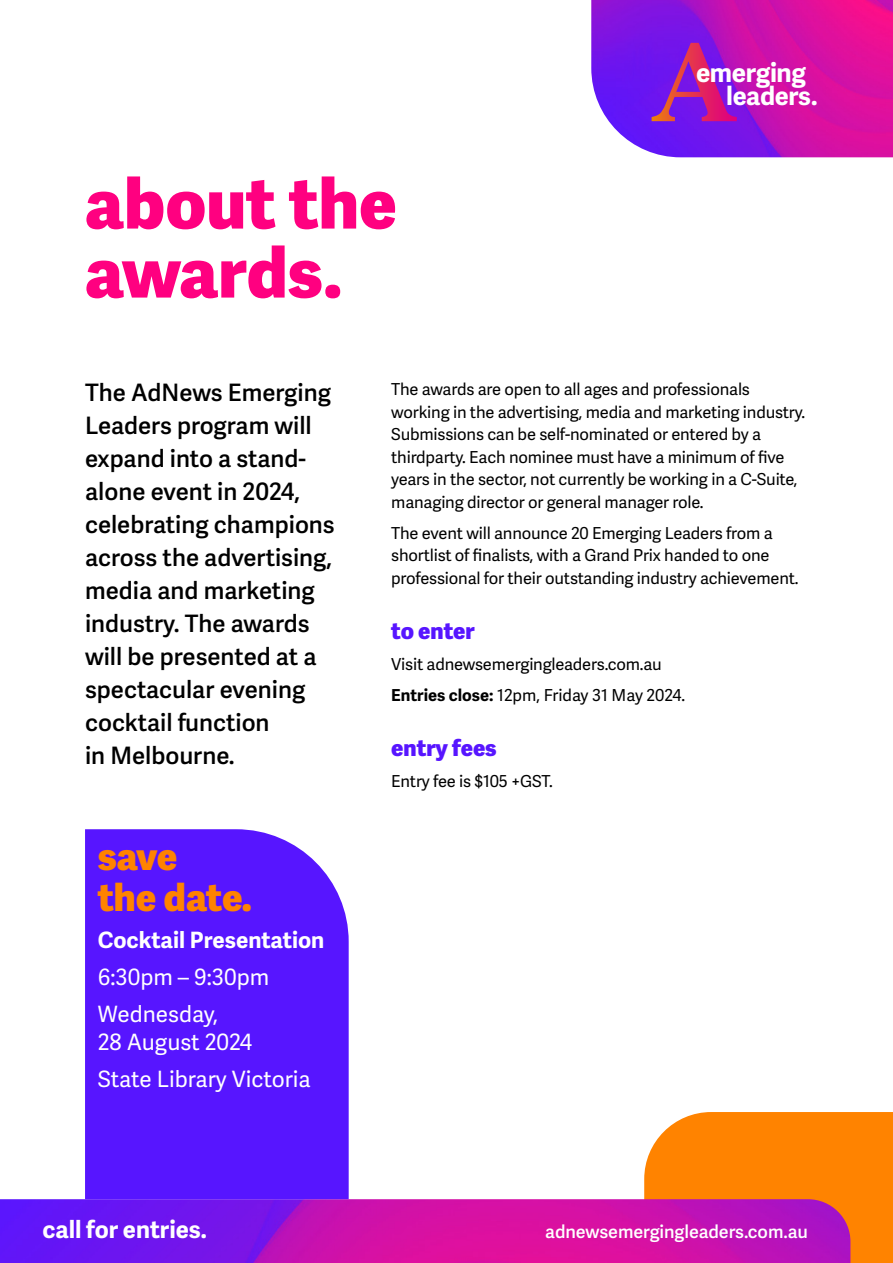
<style>
.page{position:relative;width:893px;height:1263px;background:#fff}
.page>*{position:absolute;margin:0;border:0;box-sizing:border-box;transform-origin:0 0}
.t1{font:800 69px/69px "Adelle Sans";color:#ff0080}
.t2{font:800 37.5px/40.5px "Adelle Sans";letter-spacing:-.005em;color:#ff8300}
.t3{font:700 26.1px "Adelle Sans";letter-spacing:-.015em;color:#fff}
.t4{font:700 25.65px "Adelle Sans";letter-spacing:-.015em;color:#fff}
.t5{font:600 24px/33px "Adelle Sans";color:#000}
.t6{font:700 24px "Adelle Sans";color:#fff}
.t7{font:22.5px/37px "Adelle Sans";color:#fff}
.t8{font:700 22.5px "Adelle Sans";color:#fff}
.t9{font:800 22.5px "Adelle Sans";color:#5715ff}
.t10{font:600 18px "Adelle Sans";letter-spacing:-.005em;color:#fff}
.t11{font:16.5px/22.5px "Adelle Sans";letter-spacing:-.01em;color:#000}
.s1{font-weight:700}
</style>
<div class="page">
<div style="left:644px;top:1112px;width:249px;height:151px;background:#ff8300"></div>
<img style="left:591px;top:0;width:302px;height:157px">
<img style="left:0;top:1199px;width:850px;height:64px">
<svg style="left:652px;top:43px;width:85px;height:78px;background:#9a1cb8"></svg>
<svg style="left:85px;top:829px;width:264px;height:370px;background:#5a1aff"></svg>
<h1 class="t1" style="left:85px;top:170px;width:313px">about the awards.</h1>
<h3 class="t3" style="left:696px;top:57px;width:111px">emerging</h3>
<h3 class="t4" style="left:726px;top:81px;width:93px">leaders.</h3>
<p class="t5" style="left:85px;top:377px;width:251px">The AdNews Emerging<br>Leaders program will expand into a stand&shy;alone event in 2024, celebrating champions across the advertising, media and marketing industry. The awards will be presented at a spectacular evening cocktail function<br>in Melbourne.</p>
<h2 class="t2" style="left:98px;top:837px;width:156px">save<br>the date.</h2>
<h3 class="t8" style="left:98px;top:926px;width:228px">Cocktail Presentation</h3>
<h3 class="t7" style="left:98px;top:959px;width:173px">6:30pm – 9:30pm<br>Wednesday,</h3>
<h3 class="t7" style="left:98px;top:1024px;width:215px">28 August 2024<br>State Library Victoria</h3>
<p class="t11" style="left:391px;top:379px;width:416px">The awards are open to all ages and professionals working in the advertising, media and marketing industry.<br>Submissions can be self-nominated or entered by a thirdparty. Each nominee must have a minimum of five years in the sector, not currently be working in a C-Suite, managing director or general manager role.</p>
<p class="t11" style="left:391px;top:522px;width:409px">The event will announce 20 Emerging Leaders from a shortlist of finalists, with a Grand Prix handed to one professional for their outstanding industry achievement.</p>
<h3 class="t9" style="left:391px;top:617px;width:85px">to enter</h3>
<p class="t11" style="left:391px;top:649px;width:296px;line-height:31px">Visit adnewsemergingleaders.com.au<br><span class="s1">Entries close:</span> 12pm, Friday 31 May 2024.</p>
<h3 class="t9" style="left:391px;top:734px;width:107px">entry fees</h3>
<p class="t11" style="left:391px;top:771px;width:163px">Entry fee is $105 +GST.</p>
<h3 class="t6" style="left:43px;top:1215px;width:166px">call for entries.</h3>
<p class="t10" style="left:545px;top:1221px;width:264px">adnewsemergingleaders.com.au</p>
</div>
